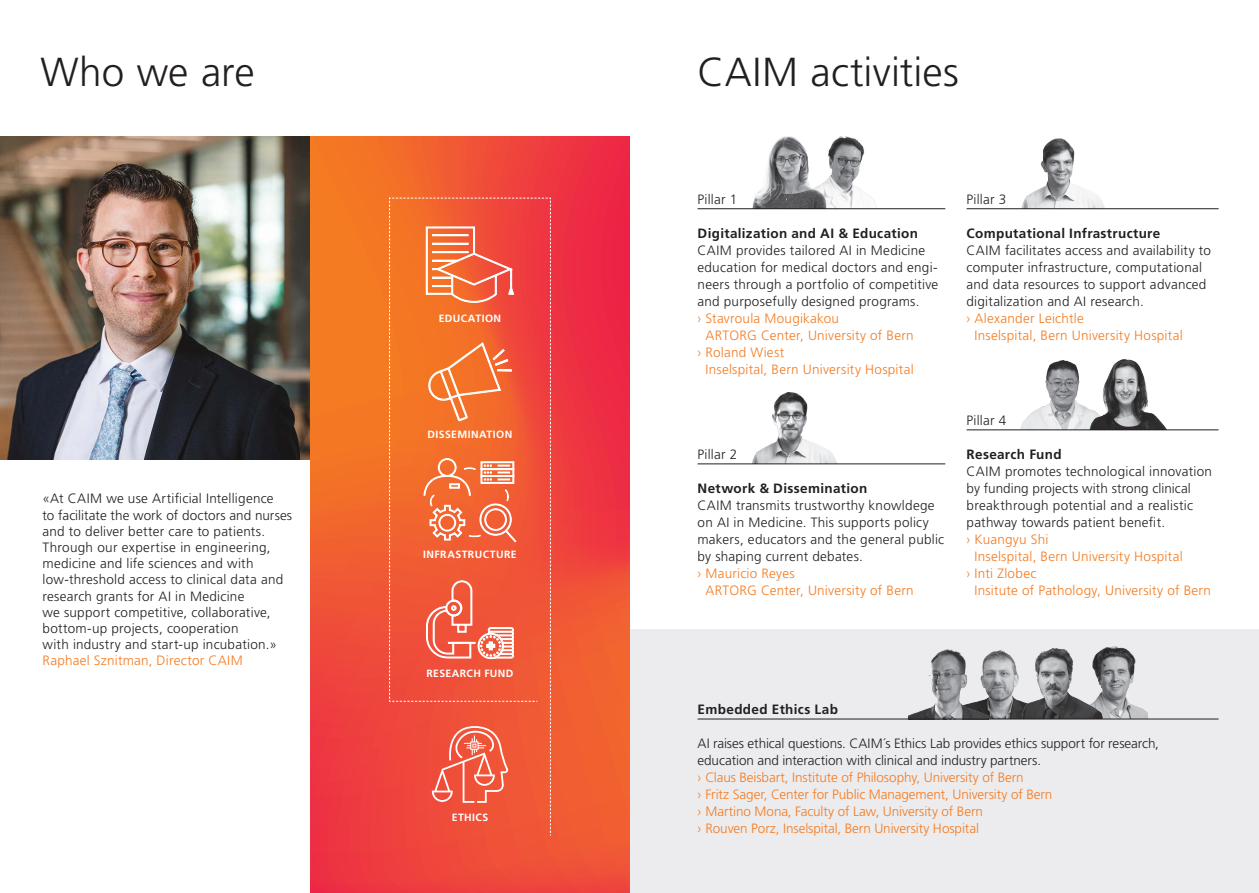
<style>
.page{position:relative;width:1259px;height:893px;background:#fff}
.page>*{position:absolute;margin:0;border:0;box-sizing:border-box;transform-origin:0 0}
.t1{font:300 40.5px "Frutiger LT Pro";letter-spacing:.005em;color:#231f20}
.t2{font:300 13.5px/17px "Frutiger LT Pro";letter-spacing:.015em;color:#231f20}
.t3{font:300 13.5px/17px "Frutiger LT Pro";letter-spacing:.015em;color:#f47b21}
.t4{font:300 13.5px "Frutiger LT Pro";letter-spacing:-.005em;color:#f47b21}
.t5{font:300 13.5px "Frutiger LT Pro";letter-spacing:-.005em;color:#231f20}
.t6{font:700 13.5px "Frutiger LT Pro";letter-spacing:.025em;color:#231f20}
.t7{font:700 10.5px "Frutiger LT Pro";letter-spacing:.04em;color:#fff}
</style>
<div class="page">
<div style="left:630px;top:629px;width:629px;height:264px;background:#ececee"></div>
<img style="left:1021px;top:138px;width:83px;height:70px">
<img style="left:835px;top:136px;width:42px;height:72px">
<img style="left:0;top:136px;width:310px;height:323px">
<img style="left:752px;top:136px;width:83px;height:72px">
<img style="left:752px;top:392px;width:85px;height:71px">
<img style="left:1021px;top:360px;width:67px;height:69px">
<img style="left:1088px;top:359px;width:79px;height:70px">
<hr style="left:697px;top:208px;width:248px;height:1px;background:#231f20">
<hr style="left:697px;top:463px;width:248px;height:1px;background:#231f20">
<hr style="left:966px;top:208px;width:252px;height:1px;background:#231f20">
<hr style="left:966px;top:429px;width:252px;height:1px;background:#231f20">
<svg style="left:310px;top:136px;width:319px;height:757px;background:#f05036"></svg>
<svg style="left:389px;top:198px;width:162px;height:635px;background:#f16440"></svg>
<img style="left:988px;top:649px;width:32px;height:70px">
<img style="left:1109px;top:647px;width:39px;height:72px">
<img style="left:1020px;top:647px;width:89px;height:72px">
<img style="left:908px;top:649px;width:80px;height:70px">
<hr style="left:697px;top:719px;width:521px;height:1px;background:#231f20">
<p class="t1" style="left:40px;top:48px;width:216px">Who we are</p>
<p class="t1" style="left:697px;top:48px;width:263px">CAIM activities</p>
<p class="t2" style="left:43px;top:491px;width:251px;line-height:16.2px">«At CAIM we use Artificial Intelligence<br>to facilitate the work of doctors and nurses and to deliver better care to patients.</p>
<p class="t2" style="left:43px;top:539px;width:242px;line-height:16.2px">Through our expertise in engineering, medicine and life sciences and with low-threshold access to clinical data and research grants for AI in Medicine<br>we support competitive, collaborative, bottom-up projects, cooperation<br>with industry and start-up incubation.»</p>
<p class="t3" style="left:43px;top:652px;width:202px">Raphael Sznitman, Director CAIM</p>
<p class="t7" style="left:439px;top:312px;width:64px">EDUCATION</p>
<p class="t7" style="left:427px;top:428px;width:86px">DISSEMINATION</p>
<p class="t7" style="left:423px;top:548px;width:95px">INFRASTRUCTURE</p>
<p class="t7" style="left:426px;top:667px;width:89px">RESEARCH FUND</p>
<p class="t2" style="left:697px;top:191px;width:41px">Pillar 1</p>
<p class="t6" style="left:697px;top:225px;width:222px">Digitalization and AI &amp; Education</p>
<p class="t2" style="left:697px;top:242px;width:242px">CAIM provides tailored AI in Medicine education for medical doctors and engi&shy;neers through a portfolio of competitive and purposefully designed programs.</p>
<p class="t3" style="left:705px;top:310px;width:210px;text-indent:-8px">› Stavroula Mougikakou<br>ARTORG Center, University of Bern</p>
<p class="t3" style="left:705px;top:344px;width:210px;text-indent:-8px">› Roland Wiest<br>Inselspital, Bern University Hospital</p>
<p class="t2" style="left:697px;top:446px;width:41px">Pillar 2</p>
<p class="t6" style="left:697px;top:481px;width:171px">Network &amp; Dissemination</p>
<p class="t2" style="left:697px;top:497px;width:248px">CAIM transmits trustworthy knowldege on AI in Medicine. This supports policy makers, educators and the general public by shaping current debates.</p>
<p class="t3" style="left:705px;top:565px;width:210px;text-indent:-8px">› Mauricio Reyes<br>ARTORG Center, University of Bern</p>
<p class="t2" style="left:966px;top:191px;width:41px">Pillar 3</p>
<p class="t6" style="left:966px;top:225px;width:195px">Computational Infrastructure</p>
<p class="t2" style="left:966px;top:242px;width:246px">CAIM facilitates access and availability to computer infrastructure, computational and data resources to support advanced digitalization and AI research.</p>
<p class="t3" style="left:974px;top:310px;width:210px;text-indent:-8px">› Alexander Leichtle<br>Inselspital, Bern University Hospital</p>
<p class="t2" style="left:966px;top:412px;width:41px">Pillar 4</p>
<p class="t6" style="left:966px;top:447px;width:97px">Research Fund</p>
<p class="t2" style="left:966px;top:463px;width:247px">CAIM promotes technological innovation by funding projects with strong clinical breakthrough potential and a realistic pathway towards patient benefit.</p>
<p class="t3" style="left:974px;top:531px;width:210px;text-indent:-8px">› Kuangyu Shi<br>Inselspital, Bern University Hospital</p>
<p class="t3" style="left:974px;top:565px;width:238px;text-indent:-8px">› Inti Zlobec<br>Insitute of Pathology, University of Bern</p>
<p class="t7" style="left:452px;top:811px;width:38px">ETHICS</p>
<p class="t6" style="left:697px;top:702px;width:142px">Embedded Ethics Lab</p>
<p class="t5" style="left:697px;top:736px;width:463px">AI raises ethical questions. CAIM´s Ethics Lab provides ethics support for research,</p>
<p class="t5" style="left:697px;top:753px;width:345px">education and interaction with clinical and industry partners.</p>
<p class="t4" style="left:697px;top:770px;width:328px">› Claus Beisbart, Institute of Philosophy, University of Bern</p>
<p class="t4" style="left:697px;top:787px;width:356px">› Fritz Sager, Center for Public Management, University of Bern</p>
<p class="t4" style="left:697px;top:804px;width:287px">› Martino Mona, Faculty of Law, University of Bern</p>
<p class="t4" style="left:697px;top:821px;width:283px">› Rouven Porz, Inselspital, Bern University Hospital</p>
</div>
